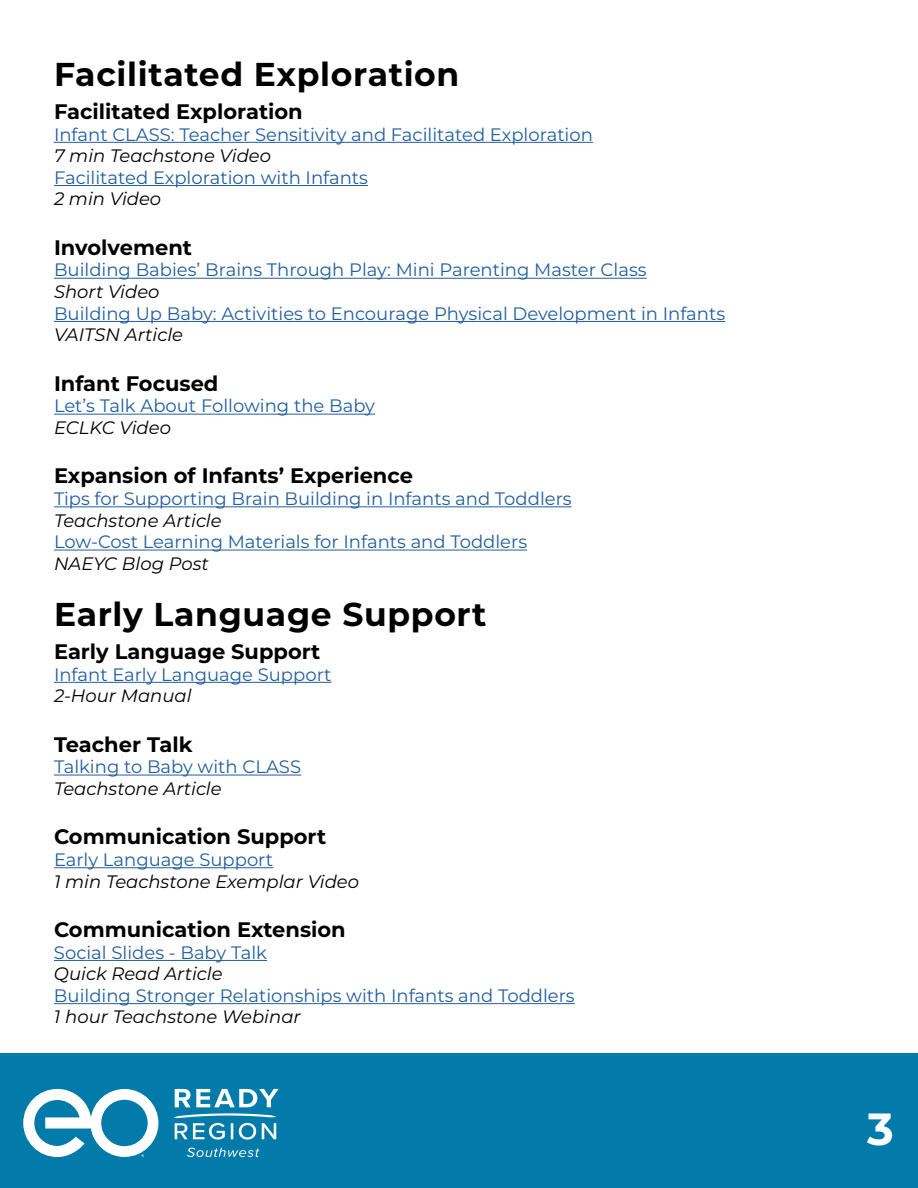
<style>
.page{position:relative;width:918px;height:1188px;background:#fff}
.page>*{position:absolute;margin:0;border:0;box-sizing:border-box;transform-origin:0 0}
.t1{font:700 45px "Montserrat";color:#fff}
.t2{font:700 33px "Montserrat";letter-spacing:.02em;color:#000}
.t3{font:700 21px "Montserrat";color:#000}
.t4{font:18px "Montserrat";color:#215e9e}
.t5{font:italic 18px "Montserrat";color:#000}
</style>
<div class="page">
<div style="left:0;top:1053px;width:918px;height:135px;background:#027baa"></div>
<svg style="left:175px;top:1089px;width:104px;height:18px"></svg>
<svg style="left:174px;top:1113px;width:102px;height:27px"></svg>
<svg style="left:187px;top:1147px;width:72px;height:10px"></svg>
<svg style="left:23px;top:1089px;width:135px;height:68px"></svg>
<hr style="left:54px;top:142px;width:539px;height:1px;background:#215e9e">
<hr style="left:54px;top:185px;width:314px;height:1px;background:#215e9e">
<hr style="left:54px;top:278px;width:593px;height:1px;background:#215e9e">
<hr style="left:54px;top:321px;width:671px;height:1px;background:#215e9e">
<hr style="left:54px;top:414px;width:321px;height:1px;background:#215e9e">
<hr style="left:54px;top:506px;width:518px;height:1px;background:#215e9e">
<hr style="left:54px;top:550px;width:473px;height:1px;background:#215e9e">
<hr style="left:54px;top:682px;width:277px;height:1px;background:#215e9e">
<hr style="left:54px;top:775px;width:247px;height:1px;background:#215e9e">
<hr style="left:54px;top:867px;width:219px;height:1px;background:#215e9e">
<hr style="left:54px;top:960px;width:213px;height:1px;background:#215e9e">
<hr style="left:54px;top:1003px;width:521px;height:1px;background:#215e9e">
<h2 class="t2" style="left:54px;top:50px;width:407px">Facilitated Exploration</h2>
<p class="t3" style="left:54px;top:96px;width:250px">Facilitated Exploration</p>
<p class="t4" style="left:54px;top:122px;width:540px">Infant CLASS: Teacher Sensitivity and Facilitated Exploration</p>
<p class="t5" style="left:54px;top:143px;width:219px">7 min Teachstone Video</p>
<p class="t4" style="left:54px;top:165px;width:316px">Facilitated Exploration with Infants</p>
<p class="t5" style="left:54px;top:187px;width:109px">2 min Video</p>
<p class="t3" style="left:54px;top:232px;width:140px">Involvement</p>
<p class="t4" style="left:54px;top:258px;width:594px">Building Babies’ Brains Through Play: Mini Parenting Master Class</p>
<p class="t5" style="left:54px;top:279px;width:107px">Short Video</p>
<p class="t4" style="left:54px;top:301px;width:673px">Building Up Baby: Activities to Encourage Physical Development in Infants</p>
<p class="t5" style="left:54px;top:322px;width:131px">VAITSN Article</p>
<p class="t3" style="left:54px;top:368px;width:166px">Infant Focused</p>
<p class="t4" style="left:54px;top:394px;width:323px">Let’s Talk About Following the Baby</p>
<p class="t5" style="left:54px;top:415px;width:118px">ECLKC Video</p>
<p class="t3" style="left:54px;top:461px;width:361px">Expansion of Infants’ Experience</p>
<p class="t4" style="left:54px;top:486px;width:519px">Tips for Supporting Brain Building in Infants and Toddlers</p>
<p class="t5" style="left:54px;top:508px;width:169px">Teachstone Article</p>
<p class="t4" style="left:54px;top:529px;width:475px">Low-Cost Learning Materials for Infants and Toddlers</p>
<p class="t5" style="left:54px;top:551px;width:156px">NAEYC Blog Post</p>
<h2 class="t2" style="left:54px;top:590px;width:434px">Early Language Support</h2>
<p class="t3" style="left:54px;top:636px;width:268px">Early Language Support</p>
<p class="t4" style="left:54px;top:662px;width:279px">Infant Early Language Support</p>
<p class="t5" style="left:54px;top:683px;width:139px">2-Hour Manual</p>
<p class="t3" style="left:54px;top:729px;width:140px">Teacher Talk</p>
<p class="t4" style="left:54px;top:754px;width:249px">Talking to Baby with CLASS</p>
<p class="t5" style="left:54px;top:776px;width:169px">Teachstone Article</p>
<p class="t3" style="left:54px;top:822px;width:274px">Communication Support</p>
<p class="t4" style="left:54px;top:847px;width:221px">Early Language Support</p>
<p class="t5" style="left:54px;top:869px;width:307px">1 min Teachstone Exemplar Video</p>
<p class="t3" style="left:54px;top:914px;width:293px">Communication Extension</p>
<p class="t4" style="left:54px;top:940px;width:215px">Social Slides - Baby Talk</p>
<p class="t5" style="left:54px;top:961px;width:170px">Quick Read Article</p>
<p class="t4" style="left:54px;top:983px;width:522px">Building Stronger Relationships with Infants and Toddlers</p>
<p class="t5" style="left:54px;top:1005px;width:248px">1 hour Teachstone Webinar</p>
<h1 class="t1" style="left:867px;top:1096px;width:28px">3</h1>
</div>
